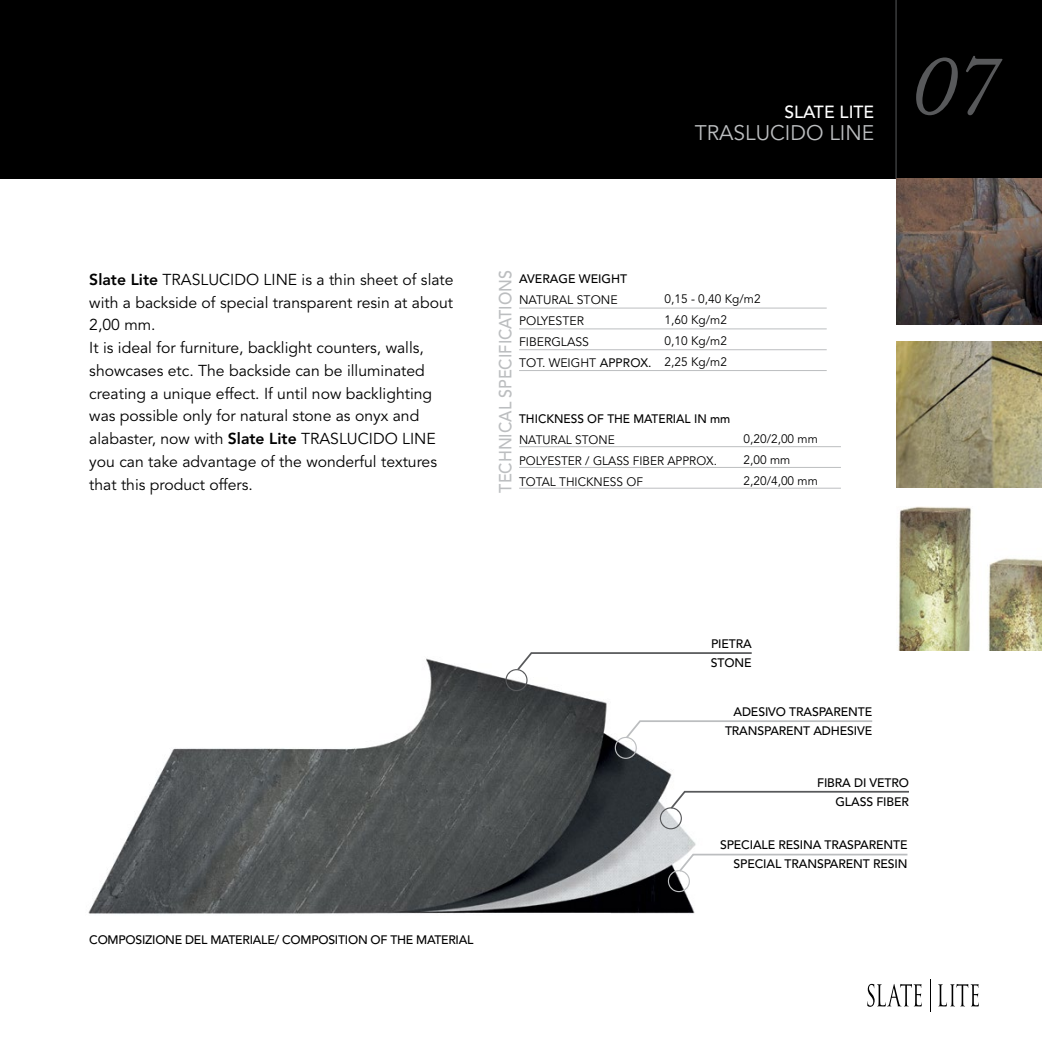
<style>
.page{position:relative;width:1042px;height:1042px;background:#fff}
.page>*{position:absolute;margin:0;border:0;box-sizing:border-box;transform-origin:0 0}
.t1{font:italic 87.5px "Adobe Caslon Pro";color:#58595b}
.t2{font:21px "Avenir LT Std";color:#bcbec0}
.t3{font:500 17.5px "Avenir LT Std";color:#bcbec0;scale:.92 1}
.t4{font:500 17.5px "Avenir LT Std";color:#fff}
.t5{font:15.75px/22.8px "Avenir LT Std";color:#000}
.t6{font:500 12.25px/19.2px "Avenir LT Std";letter-spacing:-.01em;color:#000}
.t7{font:12.25px/21px "Avenir LT Std";color:#000}
.s1{font-weight:800}
.s2{font-style:inherit}
</style>
<div class="page">
<img style="left:88px;top:658px;width:608px;height:256px">
<div style="left:0;top:0;width:1042px;height:179px;background:#000"></div>
<svg style="left:867px;top:984px;width:55px;height:23px"></svg>
<svg style="left:938px;top:984px;width:41px;height:22px"></svg>
<hr style="left:930px;top:979px;width:1px;height:32px;background:#000">
<hr style="left:895px;top:0;width:1px;height:179px;background:#58595b">
<svg style="left:505px;top:652px;width:247px;height:39px"></svg>
<svg style="left:660px;top:790px;width:249px;height:39px"></svg>
<svg style="left:615px;top:719px;width:258px;height:40px"></svg>
<svg style="left:668px;top:853px;width:240px;height:39px"></svg>
<hr style="left:519px;top:308px;width:308px;height:1px;background:#bcbec0">
<hr style="left:519px;top:328px;width:308px;height:1px;background:#bcbec0">
<hr style="left:519px;top:349px;width:308px;height:1px;background:#bcbec0">
<hr style="left:519px;top:370px;width:308px;height:1px;background:#bcbec0">
<hr style="left:519px;top:446px;width:322px;height:1px;background:#bcbec0">
<hr style="left:519px;top:467px;width:322px;height:1px;background:#bcbec0">
<hr style="left:519px;top:488px;width:322px;height:1px;background:#bcbec0">
<img style="left:896px;top:179px;width:146px;height:145px">
<img style="left:898px;top:506px;width:144px;height:144px">
<img style="left:896px;top:341px;width:146px;height:146px">
<p class="t4" style="left:784px;top:101px;width:91px">SLATE LITE</p>
<h2 class="t2" style="left:694px;top:121px;width:181px">traslucido line</h2>
<h1 class="t1" style="left:911px;top:33px;width:89px">07</h1>
<p class="t3" style="left:495px;top:493px;width:242px;rotate:-90deg">TECHNICAL SPECI FICATIONS</p>
<p class="t5" style="left:89px;top:268px;width:366px"><span class="s1">Slate Lite</span> Traslucido Line is a thin sheet of slate with a backside of special transparent resin at about 2,00 mm.<br>It is ideal for furniture, backlight counters, walls, showcases etc. The backside can be illuminated creating a unique effect. If until now backlighting was possible only for natural stone as onyx and alabaster, now with <span class="s1">Slate Lite</span> Traslucido Line you can take advantage of the wonderful textures that this product offers.</p>
<p class="t6" style="left:519px;top:269px;width:110px">AVERAGE WEIGHT</p>
<p class="t7" style="left:519px;top:289px;width:134px">natural Stone polyester<br>Fiberglass<br>Tot. weig ht <span class="s2">APPROX.</span></p>
<p class="t7" style="left:664px;top:289px;width:97px">0,15 - 0,40 Kg/m2<br>1,60 Kg/m2<br>0,10 Kg/m2<br>2,25 Kg/m2</p>
<p class="t6" style="left:519px;top:409px;width:52px">THICKNESS</p>
<p class="t6" style="left:587px;top:409px;width:55px">OF THE MATERIAL</p>
<p class="t6" style="left:694px;top:409px;width:38px">IN MM</p>
<p class="t7" style="left:519px;top:429px;width:199px">natural stone<br>Polyester / glass fib er approx.<br>Total thickness of</p>
<p class="t7" style="left:743px;top:428px;width:76px">0,20/2,00 mm<br>2,00 mm<br>2,20/4,00 mm</p>
<p class="t6" style="left:711px;top:634px;width:42px">PIETRA<br>STON E</p>
<p class="t6" style="left:725px;top:702px;width:149px;text-indent:9px">ADESIVO TRASPARENTE<br>TRANSPARE</p>
<p class="t6" style="left:793px;top:721px;width:80px">NT ADH ESIVE</p>
<p class="t6" style="left:89px;top:931px;width:18px">COMPOSI</p>
<p class="t6" style="left:145px;top:931px;width:49px">ZIONE DEL</p>
<p class="t6" style="left:210px;top:931px;width:8px">MATERIALE</p>
<p class="t6" style="left:275px;top:931px;width:25px">/ COMPOSITIO</p>
<p class="t6" style="left:358px;top:931px;width:67px">N OF THE MATERIAL</p>
<p class="t6" style="left:835px;top:773px;width:75px;text-indent:-18px">FIBRA DI VETRO<br>GLASS</p>
<p class="t6" style="left:876px;top:793px;width:15px">FIBER</p>
<p class="t6" style="left:720px;top:835px;width:189px;text-align:right">SPECIALE RESINA TRASPARENTE<br>SPECIAL TRANSPARENT RESIN</p>
</div>
